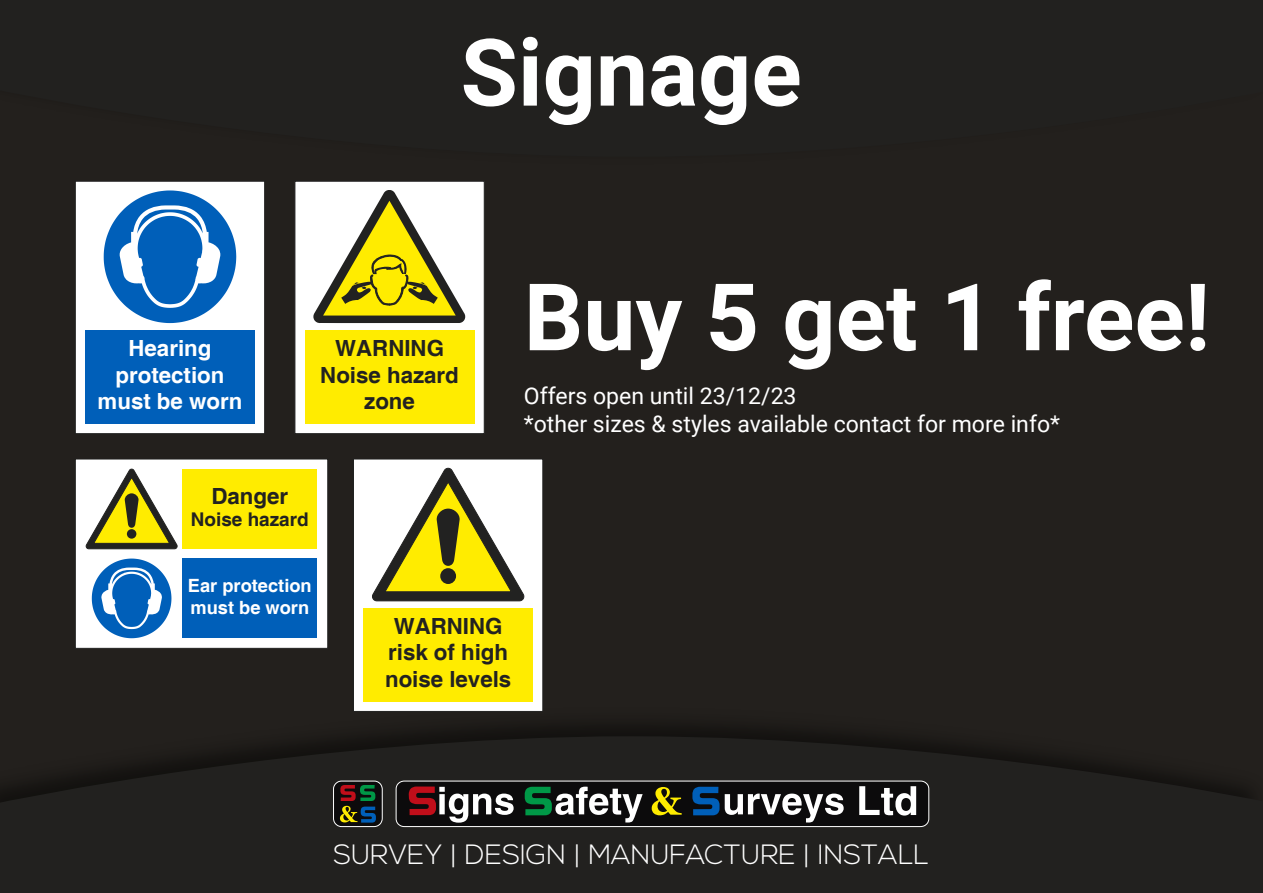
<style>
.page{position:relative;width:1263px;height:893px;background:#23201d}
.page>*{position:absolute;margin:0;border:0;box-sizing:border-box;transform-origin:0 0}
.t1{font:700 93.3px "Roboto";color:#fff}
.t2{font:300 27.9px "Nexa";color:#fff}
.t3{font:23.1px/27.8px "Roboto";color:#fff}
.t4{font:700 22.2px/26.7px "Helvetica";color:#222221;text-align:center}
.t5{font:700 22.2px/26.7px "Helvetica";color:#fff;text-align:center}
.t6{font:700 18.9px "Helvetica";color:#222221}
.t7{font:700 18.3px/21.9px "Helvetica";color:#fff}
</style>
<div class="page">
<svg style="left:0;top:736px;width:1259px;height:92px"></svg>
<svg style="left:333px;top:780px;width:50px;height:47px;background:#373a2f"></svg>
<svg style="left:395px;top:780px;width:534px;height:47px;background:#464745"></svg>
<div style="left:75px;top:181px;width:190px;height:253px;background:#fff;border:1px solid #222221"></div>
<svg style="left:104px;top:190px;width:132px;height:133px"></svg>
<div style="left:85px;top:330px;width:170px;height:94px;background:#005fb9"></div>
<div style="left:295px;top:181px;width:189px;height:253px;background:#fff;border:1px solid #222221"></div>
<div style="left:305px;top:330px;width:169px;height:94px;background:#ffec00"></div>
<svg style="left:314px;top:190px;width:151px;height:133px"></svg>
<div style="left:353px;top:459px;width:190px;height:252px;background:#fff;border:1px solid #222221"></div>
<div style="left:363px;top:608px;width:170px;height:94px;background:#ffec00"></div>
<svg style="left:372px;top:468px;width:152px;height:133px"></svg>
<div style="left:75px;top:459px;width:253px;height:189px;background:#fff;border:1px solid #222221"></div>
<svg style="left:86px;top:469px;width:91px;height:80px"></svg>
<svg style="left:92px;top:559px;width:79px;height:79px"></svg>
<div style="left:183px;top:469px;width:134px;height:80px;background:#ffec00"></div>
<div style="left:183px;top:559px;width:134px;height:79px;background:#005fb9"></div>
<h1 class="t1" style="left:461px;top:7px;width:343px">Signage</h1>
<p class="t5" style="left:98px;top:336px;width:146px">Hearing protection must be worn</p>
<p class="t4" style="left:320px;top:336px;width:140px">WARNING<br>Noise hazard zone</p>
<p class="t4" style="left:211px;top:484px;width:78px">Danger</p>
<p class="t6" style="left:191px;top:508px;width:119px">Noise hazard</p>
<h1 class="t1" style="left:524px;top:252px;width:688px">Buy 5 get 1 free!</h1>
<p class="t3" style="left:524px;top:381px;width:538px">Offers open until 23/12/23<br>*other sizes &amp; styles available contact for more info*</p>
<p class="t7" style="left:188px;top:575px;width:125px">Ear protection must be worn</p>
<p class="t4" style="left:385px;top:614px;width:128px">WARNING risk of high noise levels</p>
<p class="t2" style="left:334px;top:838px;width:597px">SURVEY | DESIGN | MANUFACTURE | INSTALL</p>
</div>
